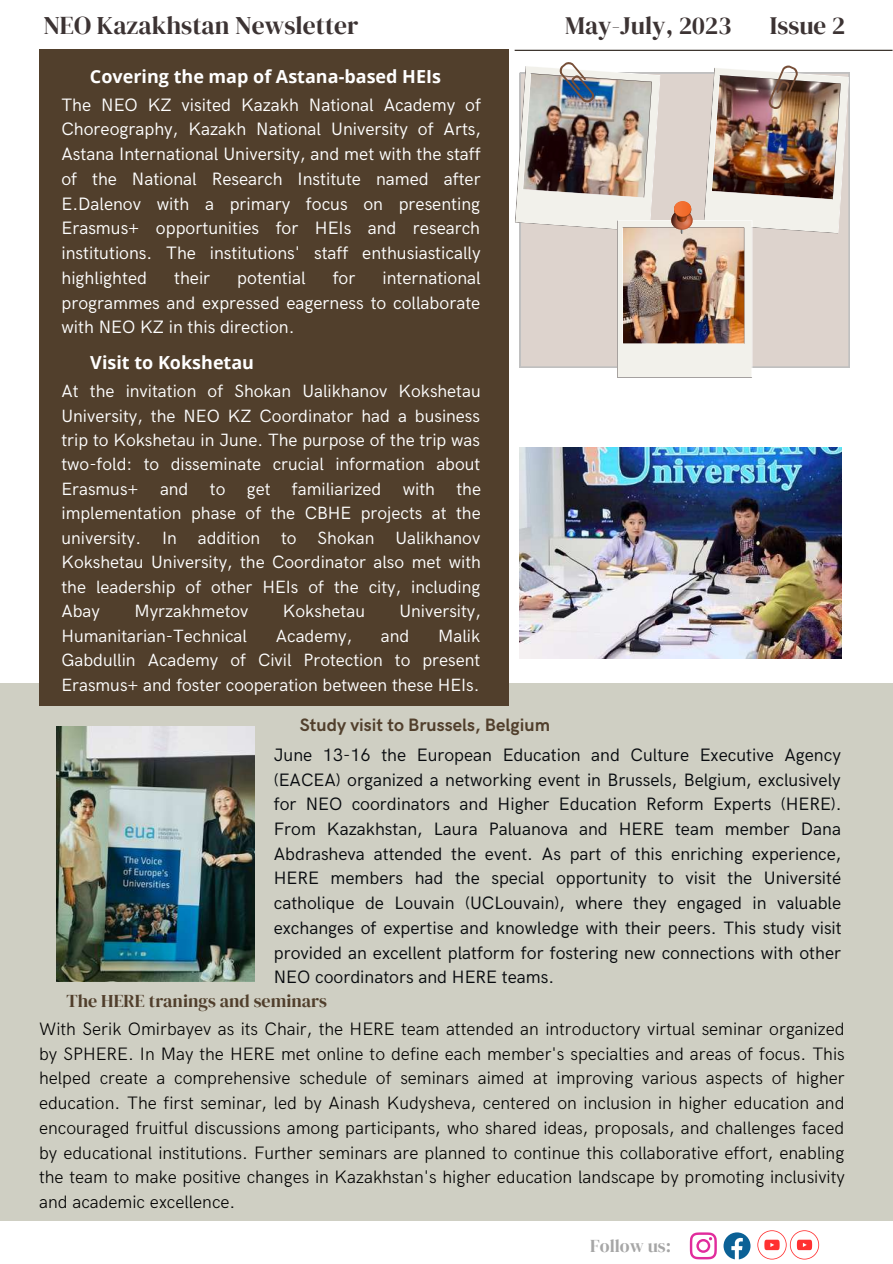
<style>
.page{position:relative;width:893px;height:1264px;background:#fff}
.page>*{position:absolute;margin:0;border:0;box-sizing:border-box;transform-origin:0 0}
.t1{font:25.5px "DM Serif Display";color:#3c3333}
.t2{font:25.2px "DM Serif Display";color:#3c3333}
.t3{font:300 18px/24.8px "HK Grotesk";color:#000;text-align:justify}
.t4{font:18px/24.8px "HK Grotesk";color:#070a0e;text-align:justify}
.t5{font:18px/24.8px "HK Grotesk";color:#fff;text-align:justify}
.t6{font:700 18px "Open Sans";color:#fff}
.t7{font:700 18px "HK Grotesk";color:#513f2c}
.t8{font:18px "DM Serif Display";color:#513f2c}
.t9{font:18px "DM Serif Display";color:#a6a6a6}
.t10{font:17.85px/24.5px "HK Grotesk";color:#fff;text-align:justify}
</style>
<div class="page">
<div style="left:0;top:683px;width:892px;height:537px;background:#cfcfc3"></div>
<div style="left:39px;top:49px;width:469px;height:657px;background:#513f2c"></div>
<hr style="left:514px;top:50px;width:378px;height:1px;background:#251c14">
<img style="left:515px;top:62px;width:334px;height:315px">
<img style="left:520px;top:448px;width:321px;height:210px">
<svg style="left:689px;top:1232px;width:27px;height:27px"></svg>
<svg style="left:723px;top:1232px;width:27px;height:27px"></svg>
<svg style="left:757px;top:1230px;width:62px;height:29px"></svg>
<img style="left:57px;top:726px;width:197px;height:255px">
<h1 class="t1" style="left:43px;top:8px;width:316px">NEO Kazakhstan Newsletter</h1>
<h2 class="t2" style="left:565px;top:8px;width:168px">May-July, 2023</h2>
<h2 class="t2" style="left:769px;top:8px;width:77px">Issue 2</h2>
<p class="t6" style="left:90px;top:64px;width:352px">Covering the map of Astana-based HEIs</p>
<p class="t5" style="left:61px;top:93px;width:421px">The NEO KZ visited Kazakh National Academy of Choreography, Kazakh National University of Arts, Astana International University, and met with the staff of the National Research Institute named after E.Dalenov with a primary focus on presenting Erasmus+ opportunities for HEIs and research institutions. The institutions' staff enthusiastically highlighted</p>
<p class="t5" style="left:174px;top:266px;width:38px">their</p>
<p class="t5" style="left:237px;top:266px;width:70px">potential</p>
<p class="t5" style="left:332px;top:266px;width:24px">for</p>
<p class="t5" style="left:61px;top:266px;width:420px;text-indent:321px">international programmes and expressed eagerness to collaborate with NEO KZ in this direction.</p>
<p class="t6" style="left:90px;top:350px;width:165px">Visit to Kokshetau</p>
<p class="t10" style="left:61px;top:379px;width:421px">At the invitation of Shokan Ualikhanov Kokshetau University, the NEO KZ Coordinator had a business trip to Kokshetau in June. The purpose of the trip was two-fold: to disseminate crucial information about Erasmus+ and to get familiarized with the implementation phase of the CBHE projects at the university. In addition to Shokan Ualikhanov Kokshetau University, the Coordinator also met with the leadership of other HEIs of the city, including Abay</p>
<p class="t10" style="left:134px;top:599px;width:116px">Myrzakhmetov</p>
<p class="t10" style="left:283px;top:599px;width:84px">Kokshetau</p>
<p class="t10" style="left:399px;top:599px;width:83px">University,</p>
<p class="t10" style="left:61px;top:624px;width:187px">Humanitarian-Technical</p>
<p class="t10" style="left:276px;top:624px;width:78px">Academy,</p>
<p class="t10" style="left:381px;top:624px;width:30px">and</p>
<p class="t10" style="left:61px;top:624px;width:420px;text-indent:376px">Malik Gabdullin Academy of Civil Protection to present Erasmus+ and foster cooperation between these HEIs.</p>
<p class="t7" style="left:300px;top:714px;width:251px">Study visit to Brussels, Belgium</p>
<p class="t4" style="left:274px;top:743px;width:569px">June 13-16 the European Education and Culture Executive Agency (EACEA) organized a networking event in Brussels, Belgium, exclusively for NEO coordinators and Higher Education Reform Experts (HERE).<br>From Kazakhstan, Laura Paluanova and HERE team member Dana Abdrasheva attended the event. As part of this enriching experience, HERE members had the special opportunity to visit the Université catholique de Louvain (UCLouvain), where they engaged in valuable exchanges of expertise and knowledge with their peers. This study visit provided an excellent platform for fostering new connections with other NEO coordinators and HERE teams.</p>
<p class="t8" style="left:66px;top:988px;width:262px">The HERE tranings and seminars</p>
<p class="t3" style="left:39px;top:1017px;width:807px">With Serik Omirbayev as its Chair, the HERE team attended an introductory virtual seminar organized by SPHERE. In May the HERE met online to define each member's specialties and areas of focus. This helped create a comprehensive schedule of seminars aimed at improving various aspects of higher education. The first seminar, led by Ainash Kudysheva, centered on inclusion in higher education and encouraged fruitful discussions among participants, who shared ideas, proposals, and challenges faced by educational institutions. Further seminars are planned to continue this collaborative effort, enabling the team to make positive changes in Kazakhstan's higher education landscape by promoting inclusivity and academic excellence.</p>
<p class="t9" style="left:590px;top:1232px;width:82px">Follow us:</p>
</div>
